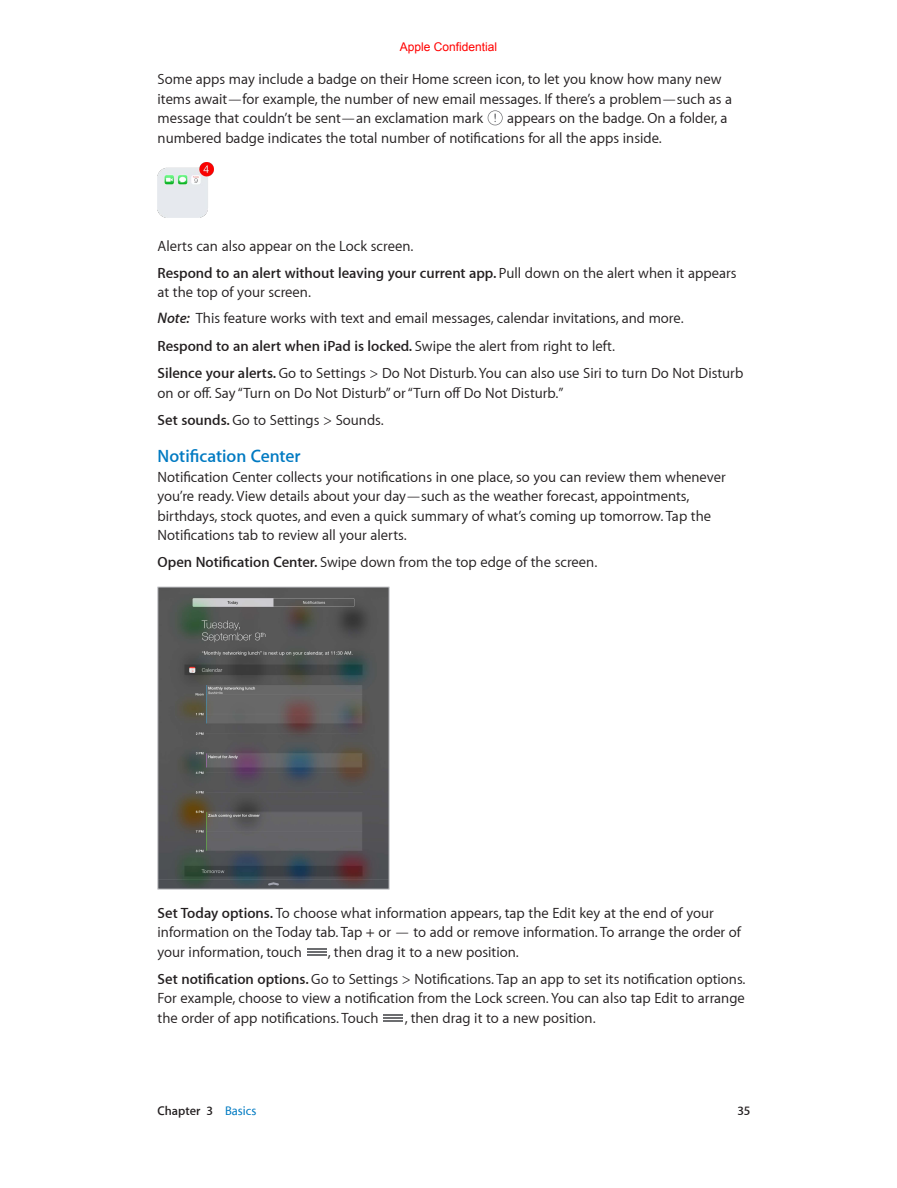
<style>
.page{position:relative;width:897px;height:1188px;background:#fff}
.page>*{position:absolute;margin:0;border:0;box-sizing:border-box;transform-origin:0 0}
.t1{font:600 18px "Myriad Set";color:#007ac2}
.t2{font:15px/19.5px "Myriad Set Text";color:#231f20}
.t3{font:600 15px "Myriad Set";color:#231f20}
.t4{font:600 12.75px "Myriad Set";color:#231f20}
.t5{font:12px "Arial";color:#f00}
.s1{font-family:"Myriad Set Text";font-weight:400}
.s2{font-family:"Myriad Set";font-weight:600;font-style:italic}
.s3{font-family:"Myriad Set";font-weight:600}
.s4{font-weight:500;color:#007ac2}
</style>
<div class="page">
<svg style="left:487px;top:110px;width:15px;height:15px"></svg>
<img style="left:158px;top:162px;width:55px;height:56px">
<img style="left:160px;top:589px;width:227px;height:298px">
<div style="left:158px;top:587px;width:231px;height:302px;border:1px solid #a8a9ad"></div>
<svg style="left:307px;top:948px;width:19px;height:7px"></svg>
<svg style="left:383px;top:1014px;width:20px;height:7px"></svg>
<p class="t5" style="left:399px;top:39px;width:99px">Apple Confidential</p>
<p class="t2" style="left:158px;top:69px;width:576px">Some apps may include a badge on their Home screen icon, to let you know how many new items await—for example, the number of new email messages. If there’s a problem—such as a message that couldn’t be sent—an exclamation mark</p>
<p class="t2" style="left:157px;top:108px;width:571px;text-indent:349px">appears on the badge. On a folder, a numbered badge indicates the total number of notifications for all the apps inside.</p>
<p class="t2" style="left:158px;top:236px;width:257px">Alerts can also appear on the Lock screen.</p>
<p class="t3" style="left:158px;top:264px;width:580px">Respond to an alert without leaving your current app. <span class="s1">Pull down on the alert when it appears</span></p>
<p class="t2" style="left:158px;top:279px;width:527px;line-height:25.5px">at the top of your screen.<br><span class="s2">Note:</span> This feature works with text and email messages, calendar invitations, and more.</p>
<p class="t3" style="left:158px;top:337px;width:459px">Respond to an alert when iPad is locked. <span class="s1">Swipe the alert from right to left.</span></p>
<p class="t2" style="left:158px;top:363px;width:587px"><span class="s3">Silence your alerts.</span> Go to Settings &gt; Do Not Disturb. You can also use Siri to turn Do Not Disturb on or off. Say “Turn on Do Not Disturb” or“Turn off Do Not Disturb.”</p>
<p class="t2" style="left:158px;top:410px;width:228px"><span class="s3">Set sounds.</span> Go to Settings &gt; Sounds.</p>
<p class="t1" style="left:158px;top:445px;width:144px">Notification Center</p>
<p class="t2" style="left:158px;top:467px;width:569px">Notification Center collects your notifications in one place, so you can review them whenever you’re ready. View details about your day—such as the weather forecast, appointments, birthdays, stock quotes, and even a quick summary of what’s coming up tomorrow. Tap the Notifications tab to review all your alerts.</p>
<p class="t2" style="left:158px;top:552px;width:441px"><span class="s3">Open Notification Center.</span> Swipe down from the top edge of the screen.</p>
<p class="t2" style="left:158px;top:903px;width:585px"><span class="s3">Set Today options.</span> To choose what information appears, tap the Edit key at the end of your information on the Today tab. Tap + or — to add or remove information. To arrange the order of your information, touch</p>
<p class="t2" style="left:157px;top:938px;width:589px;line-height:27px;text-indent:170px">, then drag it to a new position.<br><span class="s3">Set notification options.</span> Go to Settings &gt; Notifications. Tap an app to set its notification options.</p>
<p class="t2" style="left:158px;top:988px;width:588px">For example, choose to view a notification from the Lock screen. You can also tap Edit to arrange the order of app notifications. Touch</p>
<p class="t2" style="left:404px;top:1008px;width:192px">, then drag it to a new position.</p>
<p class="t4" style="left:157px;top:1102px;width:100px">Chapter 3 <span class="s4">Basics</span></p>
<p class="t4" style="left:737px;top:1102px;width:14px">35</p>
</div>
